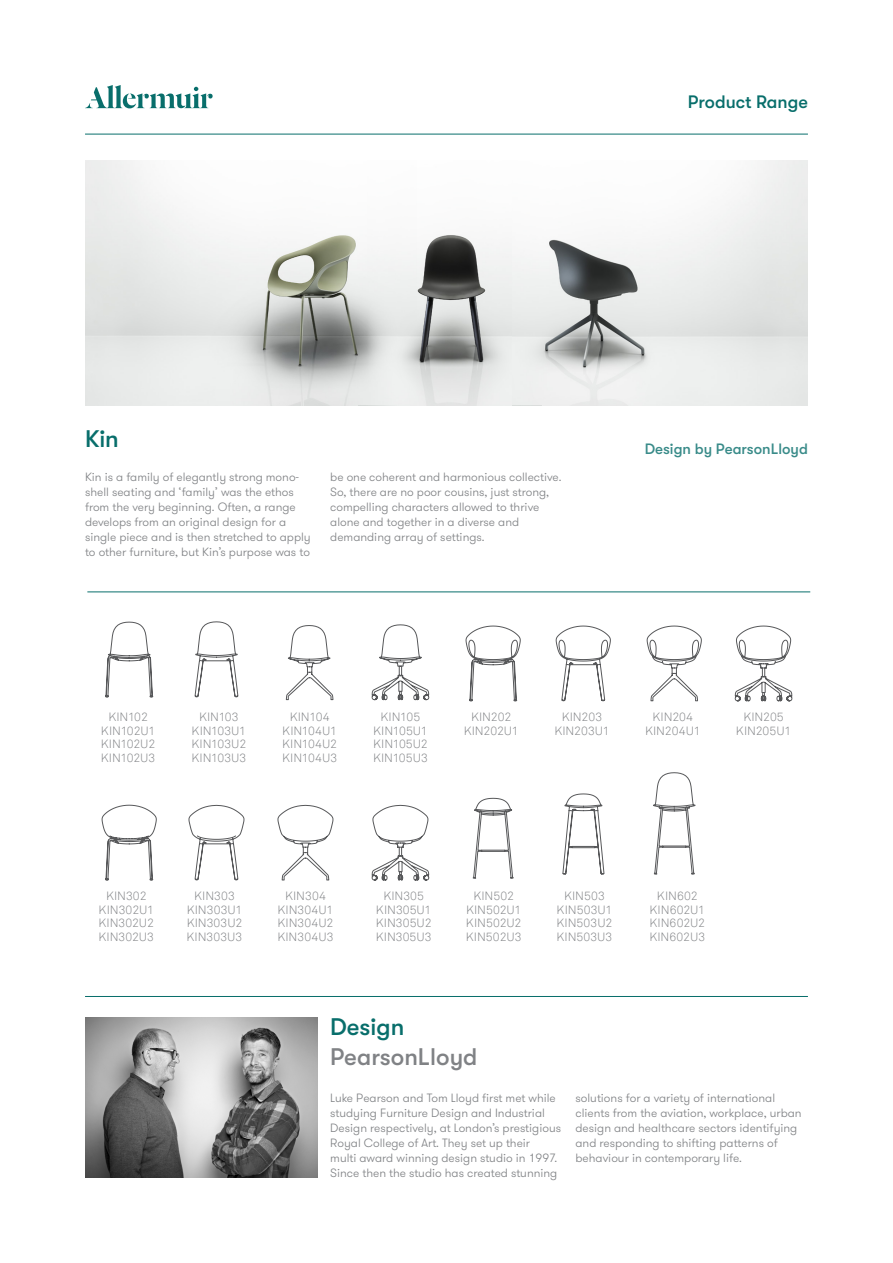
<style>
.page{position:relative;width:893px;height:1263px;background:#fff}
.page>*{position:absolute;margin:0;border:0;box-sizing:border-box;transform-origin:0 0}
.t1{font:500 24px "GT Walsheim";color:#808285}
.t2{font:500 24px "GT Walsheim";color:#086e6b}
.t3{font:500 18px "GT Walsheim";color:#086e6b}
.t4{font:500 15px "GT Walsheim";color:#398b89}
.t5{font:300 12px/15px "GT Walsheim";color:#808285}
.t6{font:300 12px/13.8px "Akkurat";color:#808285;text-align:center}
</style>
<div class="page">
<hr style="left:87px;top:592px;width:723px;height:1px;background:#086e6b">
<svg style="left:85px;top:85px;width:128px;height:23px"></svg>
<hr style="left:85px;top:134px;width:723px;height:1px;background:#086e6b">
<hr style="left:85px;top:996px;width:723px;height:1px;background:#086e6b">
<img style="left:85px;top:1018px;width:232px;height:160px">
<svg style="left:105px;top:622px;width:48px;height:76px"></svg>
<svg style="left:195px;top:621px;width:43px;height:76px"></svg>
<svg style="left:286px;top:625px;width:47px;height:75px"></svg>
<svg style="left:371px;top:624px;width:59px;height:76px"></svg>
<svg style="left:466px;top:626px;width:55px;height:76px"></svg>
<svg style="left:556px;top:626px;width:55px;height:75px"></svg>
<svg style="left:647px;top:626px;width:55px;height:75px"></svg>
<svg style="left:734px;top:626px;width:59px;height:75px"></svg>
<svg style="left:653px;top:772px;width:42px;height:103px"></svg>
<svg style="left:102px;top:805px;width:55px;height:76px"></svg>
<svg style="left:189px;top:805px;width:55px;height:75px"></svg>
<svg style="left:278px;top:805px;width:55px;height:75px"></svg>
<svg style="left:371px;top:805px;width:59px;height:75px"></svg>
<svg style="left:473px;top:798px;width:40px;height:81px"></svg>
<svg style="left:562px;top:793px;width:43px;height:82px"></svg>
<img style="left:416px;top:234px;width:96px;height:171px">
<img style="left:85px;top:161px;width:331px;height:244px">
<img style="left:512px;top:161px;width:296px;height:244px">
<h2 class="t3" style="left:688px;top:92px;width:122px">Product Range</h2>
<h1 class="t2" style="left:85px;top:426px;width:35px">Kin</h1>
<p class="t5" style="left:85px;top:470px;width:227px">Kin is a family of elegantly strong mono&shy;shell seating and ‘family’ was the ethos from the very beginning. Often, a range develops from an original design for a single piece and is then stretched to apply to other furniture, but Kin’s purpose was to</p>
<p class="t5" style="left:330px;top:470px;width:233px">be one coherent and harmonious collective.<br>So, there are no poor cousins, just strong, compelling characters allowed to thrive alone and together in a diverse and demanding array of settings.</p>
<p class="t4" style="left:645px;top:440px;width:165px">Design by PearsonLloyd</p>
<p class="t6" style="left:101px;top:710px;width:56px">KIN102<br>KIN102U1<br>KIN102U2<br>KIN102U3</p>
<p class="t6" style="left:191px;top:710px;width:56px">KIN103<br>KIN103U1<br>KIN103U2<br>KIN103U3</p>
<p class="t6" style="left:282px;top:710px;width:57px">KIN104<br>KIN104U1<br>KIN104U2<br>KIN104U3</p>
<p class="t6" style="left:373px;top:710px;width:56px">KIN105<br>KIN105U1<br>KIN105U2<br>KIN105U3</p>
<p class="t6" style="left:464px;top:710px;width:56px">KIN202<br>KIN202U1</p>
<p class="t6" style="left:554px;top:710px;width:57px">KIN203<br>KIN203U1</p>
<p class="t6" style="left:645px;top:710px;width:57px">KIN204<br>KIN204U1</p>
<p class="t6" style="left:736px;top:710px;width:57px">KIN205<br>KIN205U1</p>
<p class="t6" style="left:98px;top:889px;width:57px">KIN302<br>KIN302U1<br>KIN302U2<br>KIN302U3</p>
<p class="t6" style="left:466px;top:889px;width:57px">KIN502<br>KIN502U1<br>KIN502U2<br>KIN502U3</p>
<p class="t6" style="left:187px;top:889px;width:57px">KIN303<br>KIN303U1<br>KIN303U2<br>KIN303U3</p>
<p class="t6" style="left:556px;top:889px;width:57px">KIN503<br>KIN503U1<br>KIN503U2<br>KIN503U3</p>
<p class="t6" style="left:277px;top:889px;width:58px">KIN304<br>KIN304U1<br>KIN304U2<br>KIN304U3</p>
<p class="t6" style="left:649px;top:889px;width:57px">KIN602<br>KIN602U1<br>KIN602U2<br>KIN602U3</p>
<p class="t6" style="left:376px;top:889px;width:57px">KIN305<br>KIN305U1<br>KIN305U2<br>KIN305U3</p>
<h1 class="t2" style="left:330px;top:1013px;width:76px">Design</h1>
<h1 class="t1" style="left:330px;top:1043px;width:149px">PearsonLloyd</h1>
<p class="t5" style="left:330px;top:1090px;width:232px">Luke Pearson and Tom Lloyd first met while studying Furniture Design and Industrial Design respectively, at London’s prestigious Royal College of Art. They set up their<br>multi award winning design studio in 1997.<br>Since then the studio has created stunning</p>
<p class="t5" style="left:575px;top:1090px;width:228px">solutions for a variety of international clients from the aviation, workplace, urban design and healthcare sectors identifying and responding to shifting patterns of behaviour in contemporary life.</p>
</div>
